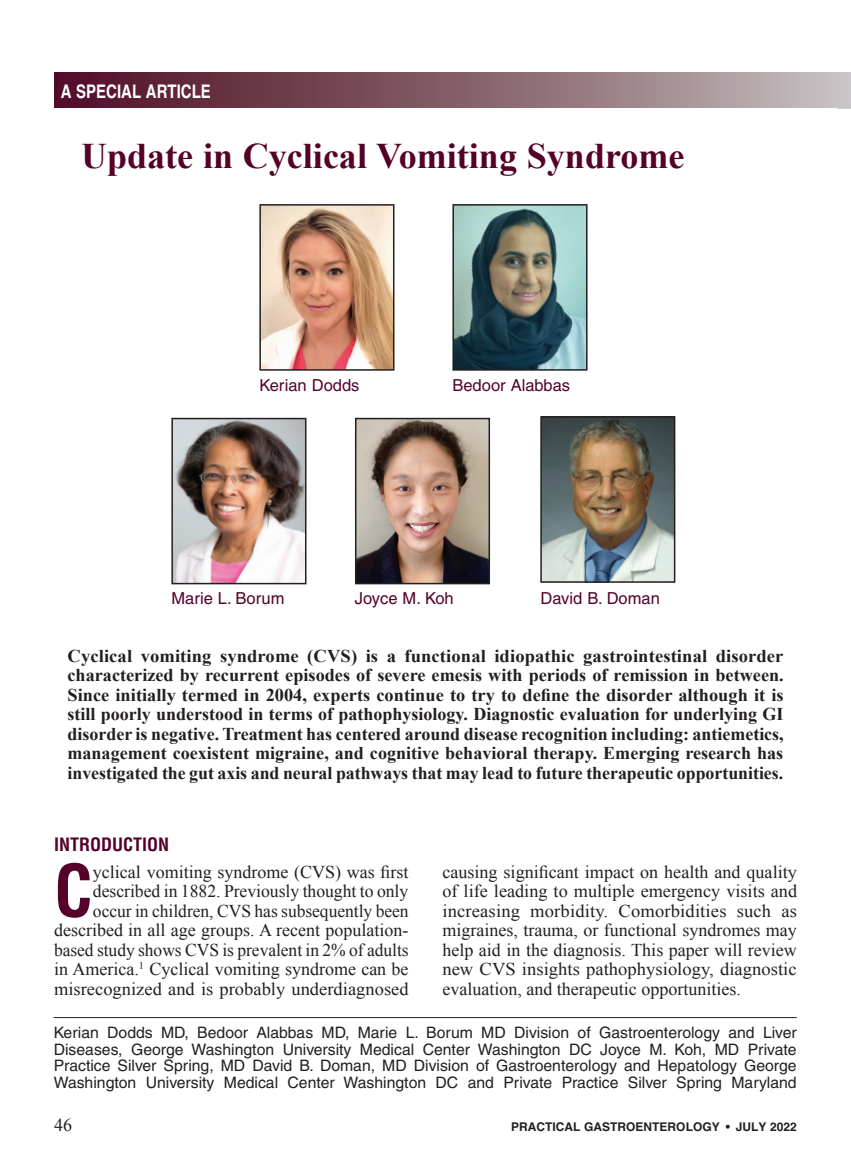
<style>
.page{position:relative;width:851px;height:1161px;background:#fff}
.page>*{position:absolute;margin:0;border:0;box-sizing:border-box;transform-origin:0 0}
.A_Body_Copy-Drop_cap{font:700 condensed 70.05px "Helvetica";color:#56002b}
.t1{font:700 36px "Times New Roman";color:#540028}
.t2{font:700 18.75px "Helvetica";color:#fff;scale:.8 1}
.A_Body_Copy-Drop_cap-2{font:18px/19.5px "Times New Roman";color:#231f20;text-align:right}
.t3{font:700 18px/19.5px "Times New Roman";color:#231f20;text-align:justify}
._1_Head{font:700 condensed 18px "Helvetica";color:#540028}
.t4{font:16.5px "Helvetica";color:#540028}
.t5{font:15.75px/16.5px "Helvetica";color:#231f20;text-align:justify}
.t6{font:700 12px "Helvetica";color:#231f20}
</style>
<div class="page">
<div style="left:837px;top:72px;width:13px;height:36px;background:#c9c6c8"></div>
<div style="left:54px;top:73px;width:796px;height:35px;background:linear-gradient(to right,#4c081f,#c2bcba)"></div>
<img style="left:174px;top:421px;width:129px;height:160px">
<div style="left:171px;top:418px;width:135px;height:166px;border:2px solid #231f20"></div>
<img style="left:358px;top:421px;width:129px;height:160px">
<div style="left:355px;top:418px;width:135px;height:166px;border:2px solid #231f20"></div>
<img style="left:543px;top:419px;width:129px;height:161px">
<div style="left:540px;top:416px;width:135px;height:167px;border:2px solid #231f20"></div>
<img style="left:262px;top:207px;width:129px;height:161px">
<div style="left:259px;top:204px;width:135px;height:167px;border:2px solid #231f20"></div>
<img style="left:455px;top:207px;width:129px;height:161px">
<div style="left:452px;top:204px;width:135px;height:167px;border:2px solid #231f20"></div>
<hr style="left:54px;top:1017px;width:742px;height:1px;background:#231f20">
<p class="t2" style="left:61px;top:79px;width:189px">A SPECIAL ARTICLE</p>
<h2 class="t1" style="left:81px;top:131px;width:604px">Update in Cyclical Vomiting Syndrome</h2>
<p class="t4" style="left:259px;top:375px;width:102px">Kerian Dodds</p>
<p class="t4" style="left:452px;top:375px;width:119px">Bedoor Alabbas</p>
<p class="t4" style="left:171px;top:589px;width:115px">Marie L. Borum</p>
<p class="t4" style="left:355px;top:589px;width:100px">Joyce M. Koh</p>
<p class="t4" style="left:540px;top:589px;width:121px">David B. Doman</p>
<p class="t3" style="left:68px;top:646px;width:717px">Cyclical vomiting syndrome (CVS) is a functional idiopathic gastrointestinal disorder characterized by recurrent episodes of severe emesis with periods of remission in between.<br>Since initially termed in 2004, experts continue to try to define the disorder although it is still poorly understood in terms of pathophysiology. Diagnostic evaluation for underlying GI disorder is negative. Treatment has centered around disease recognition including: antiemetics, management coexistent migraine, and cognitive behavioral therapy. Emerging research has investigated the gut axis and neural pathways that may lead to future therapeutic opportunities.</p>
<p class="_1_Head" style="left:54px;top:834px;width:117px">INTRODUCTION</p>
<p class="A_Body_Copy-Drop_cap" style="left:54px;top:847px;width:40px">C</p>
<p class="A_Body_Copy-Drop_cap-2" style="left:54px;top:861px;width:356px">yclical vomiting syndrome (CVS) was first described in 1882. Previously thought to only occur in children, CVS has subsequently been described in all age groups. A recent population&shy;based study shows CVS is prevalent in 2% of adults in America.<sup>1</sup> Cyclical vomiting syndrome can be misrecognized and is probably underdiagnosed</p>
<p class="A_Body_Copy-Drop_cap-2" style="left:442px;top:861px;width:356px;text-align:justify">causing significant impact on health and quality of life leading to multiple emergency visits and increasing morbidity. Comorbidities such as migraines, trauma, or functional syndromes may help aid in the diagnosis. This paper will review new CVS insights pathophysiology, diagnostic evaluation, and therapeutic opportunities.</p>
<p class="t5" style="left:54px;top:1024px;width:744px">Kerian Dodds MD, Bedoor Alabbas MD, Marie L. Borum MD Division of Gastroenterology and Liver Diseases, George Washington University Medical Center Washington DC Joyce M. Koh, MD Private Practice Silver Spring, MD David B. Doman, MD Division of Gastroenterology and Hepatology George Washington University Medical Center Washington DC and Private Practice Silver Spring Maryland</p>
<p class="A_Body_Copy-Drop_cap-2" style="left:54px;top:1115px;width:19px">46</p>
<p class="t6" style="left:511px;top:1119px;width:287px">PRACTICAL GASTROENTEROLOGY • JULY 2022</p>
</div>
